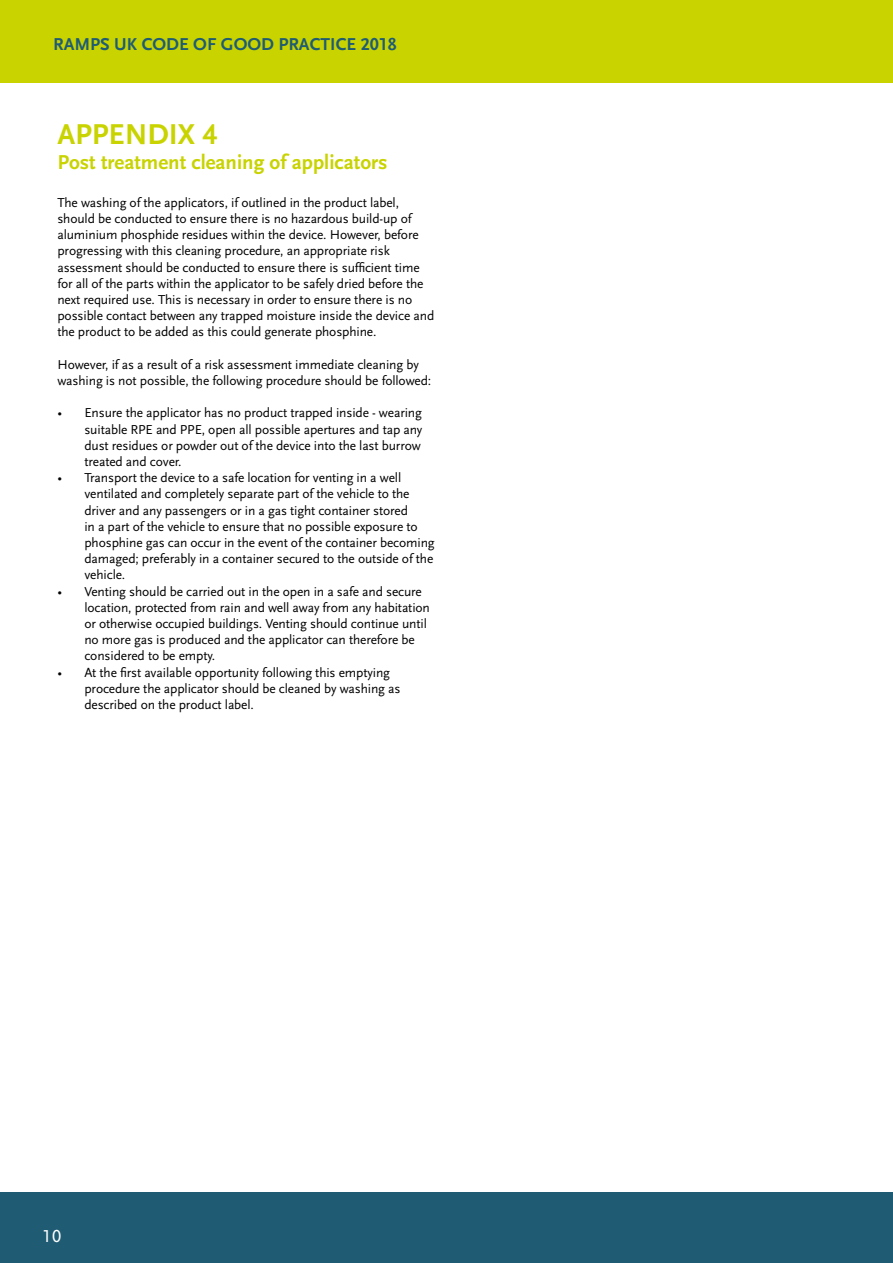
<style>
.page{position:relative;width:893px;height:1263px;background:#fff}
.page>*{position:absolute;margin:0;border:0;box-sizing:border-box;transform-origin:0 0}
.t1{font:700 30px "Scala Sans LF";color:#c8d300}
.t2{font:700 21px "Scala Sans LF";color:#c8d300}
.t3{font:700 18px "Scala Sans LF";color:#1f5c74}
.t4{font:18px "Scala Sans LF";color:#fff}
.t5{font:13.5px/16.2px "Scala Sans LF";letter-spacing:-.01em;color:#000}
</style>
<div class="page">
<div style="left:0;top:0;width:893px;height:83px;background:#c8d300"></div>
<div style="left:0;top:1192px;width:893px;height:71px;background:#1f5c74"></div>
<h3 class="t3" style="left:53px;top:35px;width:345px">RAMPS UK CODE OF GOOD PRACTICE 2018</h3>
<h1 class="t1" style="left:57px;top:118px;width:162px">APPENDIX 4</h1>
<h2 class="t2" style="left:57px;top:151px;width:332px">Post treatment cleaning of applicators</h2>
<p class="t5" style="left:57px;top:195px;width:378px">The washing of the applicators, if outlined in the product label, should be conducted to ensure there is no hazardous build-up of aluminium phosphide residues within the device. However, before progressing with this cleaning procedure, an appropriate risk assessment should be conducted to ensure there is sufficient time for all of the parts within the applicator to be safely dried before the next required use. This is necessary in order to ensure there is no possible contact between any trapped moisture inside the device and the product to be added as this could generate phosphine.</p>
<p class="t5" style="left:57px;top:357px;width:375px">However, if as a result of a risk assessment immediate cleaning by washing is not possible, the following procedure should be followed:</p>
<p class="t5" style="left:84px;top:405px;width:339px;text-align:justify;text-indent:-27px">• Ensure the applicator has no product trapped inside - wearing suitable RPE and PPE, open all possible apertures and tap any dust residues or powder out of the device into the last burrow treated and cover.</p>
<p class="t5" style="left:84px;top:470px;width:352px;text-indent:-27px">• Transport the device to a safe location for venting in a well ventilated and completely separate part of the vehicle to the driver and any passengers or in a gas tight container stored<br>in a part of the vehicle to ensure that no possible exposure to phosphine gas can occur in the event of the container becoming damaged; preferably in a container secured to the outside of the vehicle.</p>
<p class="t5" style="left:84px;top:583px;width:347px;text-indent:-27px">• Venting should be carried out in the open in a safe and secure location, protected from rain and well away from any habitation or otherwise occupied buildings. Venting should continue until no more gas is produced and the applicator can therefore be considered to be empty.</p>
<p class="t5" style="left:84px;top:664px;width:318px;text-indent:-27px">• At the first available opportunity following this emptying procedure the applicator should be cleaned by washing as described on the product label.</p>
<h3 class="t4" style="left:43px;top:1226px;width:20px">10</h3>
</div>
